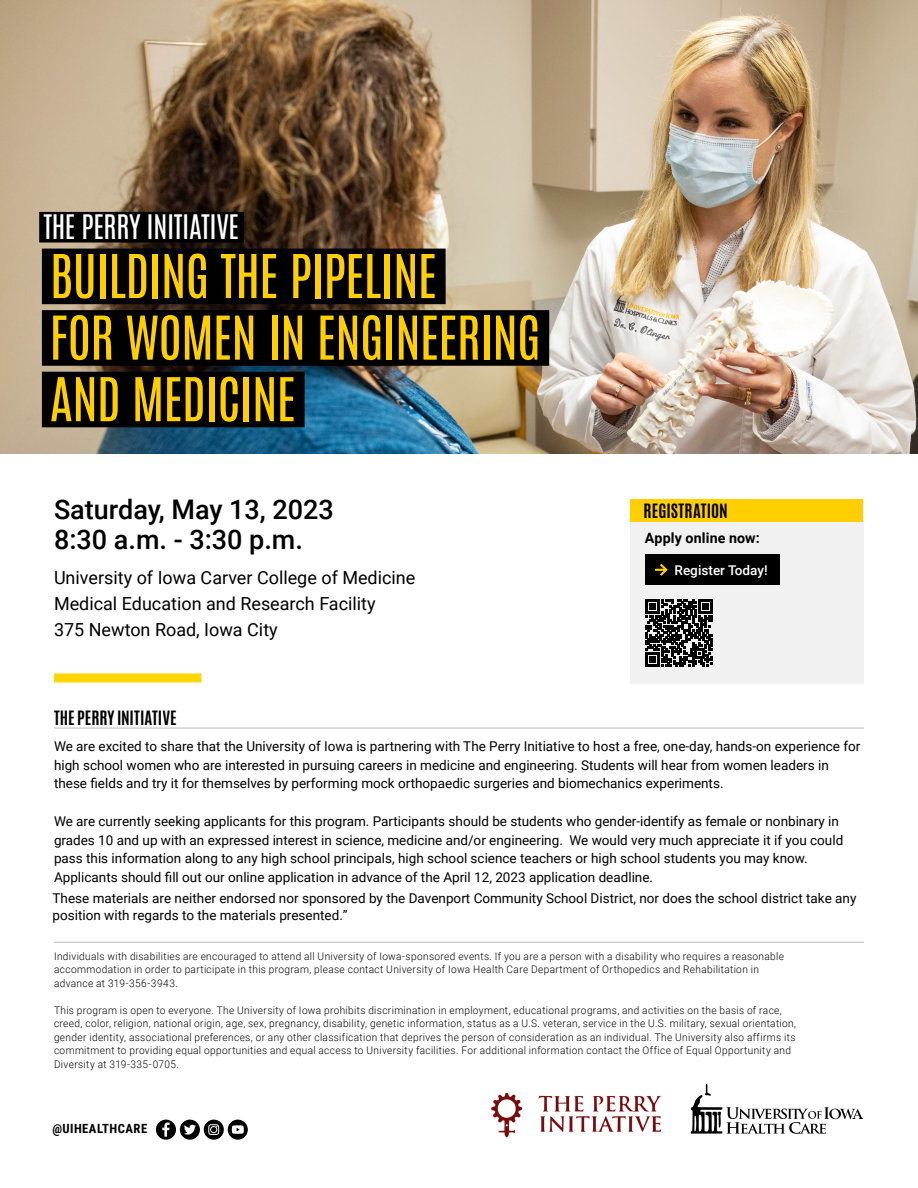
<style>
.page{position:relative;width:918px;height:1188px;background:#fff}
.page>*{position:absolute;margin:0;border:0;box-sizing:border-box;transform-origin:0 0}
.t1{font:51.3px/61.5px "Antonio";letter-spacing:-.015em;color:#ffcf01}
.t2{font:28.2px "Antonio";letter-spacing:-.015em;color:#fff}
.t3{font:500 27px/30px "Roboto";color:#000}
.t4{font:18px/26.2px "Roboto";color:#000}
.t5{font:700 16.5px "Antonio";color:#000}
.t6{font:700 14.25px "Roboto";letter-spacing:.01em;color:#000}
.t7{font:13.5px/18.8px "Roboto";color:#000}
.t8{font:500 13.35px "Roboto";color:#fff}
.t9{font:700 12.75px "Roboto Condensed";letter-spacing:.035em;color:#000}
.t10{font:300 10.5px/13.5px "Roboto";letter-spacing:.035em;color:#000;scale:.96 1}
</style>
<div class="page">
<img style="left:0;top:0;width:918px;height:454px">
<div style="left:54px;top:673px;width:147px;height:9px;background:#ffd600"></div>
<div style="left:42px;top:249px;width:404px;height:55px;background:#000"></div>
<div style="left:42px;top:310px;width:507px;height:56px;background:#000"></div>
<div style="left:42px;top:372px;width:263px;height:55px;background:#000"></div>
<hr style="left:54px;top:942px;width:810px;height:1px;background:#bbbaba">
<hr style="left:54px;top:728px;width:810px;height:1px;background:#bbbaba">
<div style="left:631px;top:500px;width:233px;height:184px;background:#f1f1f2"></div>
<div style="left:631px;top:500px;width:232px;height:22px;background:#ffcf01"></div>
<div style="left:645px;top:555px;width:27px;height:30px;background:#000"></div>
<div style="left:669px;top:555px;width:111px;height:30px;background:#000"></div>
<svg style="left:655px;top:564px;width:13px;height:12px"></svg>
<div style="left:39px;top:212px;width:205px;height:31px;background:#000"></div>
<div style="left:156px;top:1120px;width:20px;height:20px;background:#000;border-radius:50%"></div>
<svg style="left:162px;top:1123px;width:8px;height:14px"></svg>
<div style="left:180px;top:1120px;width:20px;height:20px;background:#000;border-radius:50%"></div>
<svg style="left:184px;top:1125px;width:12px;height:10px"></svg>
<div style="left:204px;top:1120px;width:20px;height:20px;background:#000;border-radius:50%"></div>
<svg style="left:208px;top:1124px;width:11px;height:11px"></svg>
<svg style="left:691px;top:1084px;width:172px;height:50px"></svg>
<img style="left:491px;top:1093px;width:171px;height:45px">
<svg style="left:646px;top:600px;width:66px;height:66px"></svg>
<div style="left:228px;top:1120px;width:20px;height:20px;background:#000;border-radius:50%"></div>
<svg style="left:232px;top:1125px;width:12px;height:9px"></svg>
<h2 class="t2" style="left:43px;top:206px;width:197px">THE PERRY INITIATIVE</h2>
<h1 class="t1" style="left:50px;top:246px;width:493px">BUILDING THE PIPELINE<br>FOR WOMEN IN ENGINEERING<br>AND MEDICINE</h1>
<h3 class="t3" style="left:54px;top:494px;width:281px">Saturday, May 13, 2023<br>8:30 a.m. - 3:30 p.m.</h3>
<h3 class="t4" style="left:54px;top:563px;width:363px">University of Iowa Carver College of Medicine<br>Medical Education and Research Facility<br>375 Newton Road, Iowa City</h3>
<p class="t5" style="left:644px;top:499px;width:86px">REGISTRATION</p>
<p class="t6" style="left:645px;top:528px;width:117px">Apply online now:</p>
<p class="t8" style="left:675px;top:561px;width:95px">Register Today!</p>
<p class="t5" style="left:54px;top:706px;width:124px">THE PERRY INITIATIVE</p>
<p class="t7" style="left:54px;top:736px;width:808px">We are excited to share that the University of Iowa is partnering with The Perry Initiative to host a free, one-day, hands-on experience for high school women who are interested in pursuing careers in medicine and engineering. Students will hear from women leaders in these fields and try it for themselves by performing mock orthopaedic surgeries and biomechanics experiments.</p>
<p class="t7" style="left:54px;top:811px;width:791px">We are currently seeking applicants for this program. Participants should be students who gender-identify as female or nonbinary in grades 10 and up with an expressed interest in science, medicine and/or engineering. We would very much appreciate it if you could pass this information along to any high school principals, high school science teachers or high school students you may know.<br>Applicants should fill out our online application in advance of the April 12, 2023 application deadline.</p>
<p class="t7" style="left:53px;top:890px;width:805px;line-height:16.2px">These materials are neither endorsed nor sponsored by the Davenport Community School District, nor does the school district take any position with regards to the materials presented.”</p>
<p class="t10" style="left:54px;top:949px;width:762px">Individuals with disabilities are encouraged to attend all University of Iowa-sponsored events. If you are a person with a disability who requires a reasonable accommodation in order to participate in this program, please contact University of Iowa Health Care Department of Orthopedics and Rehabilitation in advance at 319-356-3943.</p>
<p class="t10" style="left:54px;top:1003px;width:775px">This program is open to everyone. The University of Iowa prohibits discrimination in employment, educational programs, and activities on the basis of race, creed, color, religion, national origin, age, sex, pregnancy, disability, genetic information, status as a U.S. veteran, service in the U.S. military, sexual orientation, gender identity, associational preferences, or any other classification that deprives the person of consideration as an individual. The University also affirms its commitment to providing equal opportunities and equal access to University facilities. For additional information contact the Office of Equal Opportunity and Diversity at 319-335-0705.</p>
<p class="t9" style="left:53px;top:1120px;width:96px">@UIHEALTHCARE</p>
</div>
